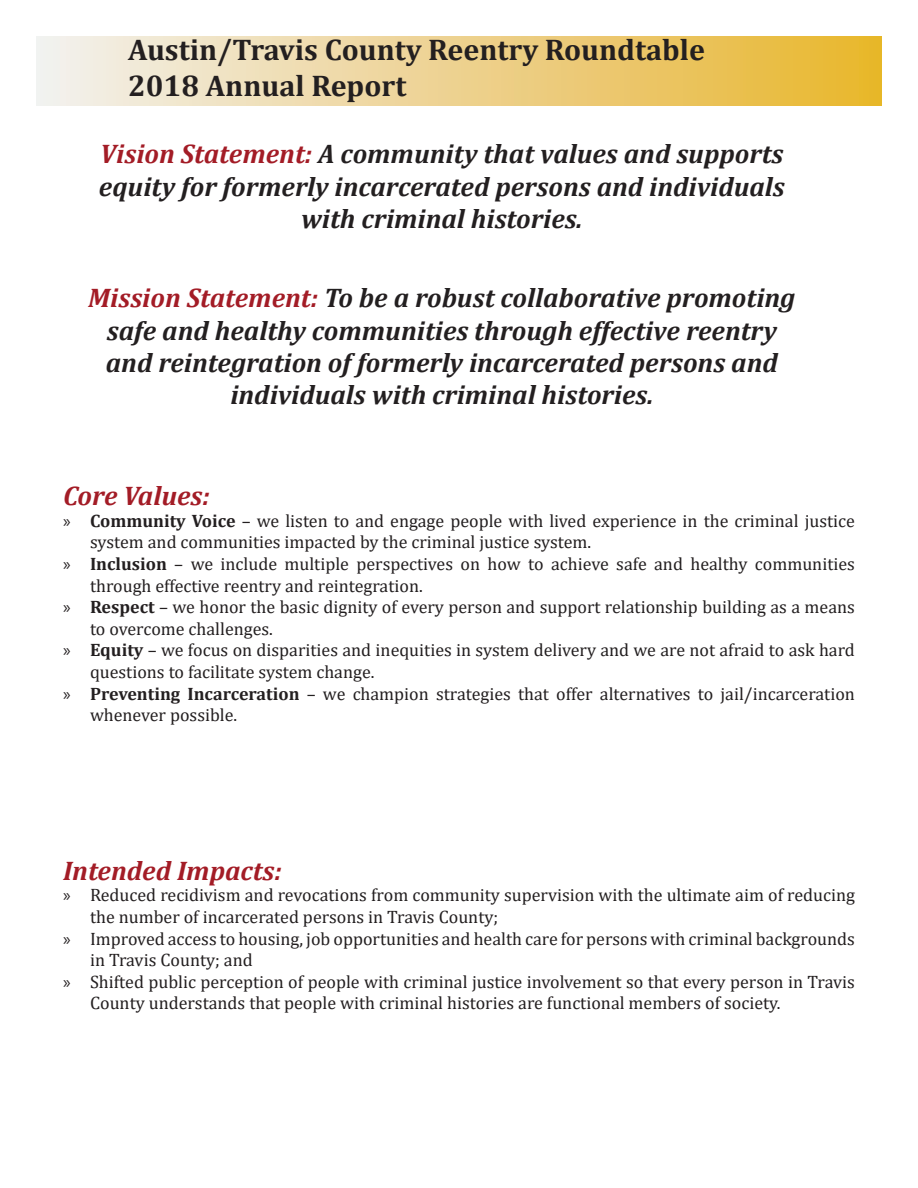
<style>
.page{position:relative;width:918px;height:1188px;background:#fff}
.page>*{position:absolute;margin:0;border:0;box-sizing:border-box;transform-origin:0 0}
.Page_Headings{font:700 30px "Cambria";color:#231f20}
.Sub_2{font:italic 700 27px/32.4px "Cambria";color:#231f20;text-align:center}
.Sub_2-2{font:italic 700 27px "Cambria";color:#a31c26}
.t1{font:18px/21.6px "Cambria";color:#231f20}
.s1{color:#a31c26}
.s2{font-family:"Myriad Pro"}
.s3{font-weight:700}
</style>
<div class="page">
<div style="left:36px;top:36px;width:846px;height:69px;background:linear-gradient(to right,#f2f0f0,#e8b52e)"></div>
<p class="Page_Headings" style="left:128px;top:29px;width:578px">Austin/Travis County Reentry Roundtable</p>
<p class="Page_Headings" style="left:128px;top:65px;width:280px">2018 Annual Report</p>
<p class="Sub_2" style="left:99px;top:137px;width:688px"><span class="s1">Vision Statement:</span> A community that values and supports equity for formerly incarcerated persons and individuals with criminal histories.</p>
<p class="Sub_2" style="left:88px;top:281px;width:709px"><span class="s1">Mission Statement:</span> To be a robust collaborative promoting safe and healthy communities through effective reentry and reintegration of formerly incarcerated persons and individuals with criminal histories.</p>
<p class="Sub_2-2" style="left:63px;top:477px;width:148px">Core Values:</p>
<p class="t1" style="left:90px;top:510px;width:766px;text-indent:-27px"><span class="s2">»</span> <span class="s3">Community Voice</span> – we listen to and engage people with lived experience in the criminal justice system and communities impacted by the criminal justice system.</p>
<p class="t1" style="left:90px;top:553px;width:766px;text-indent:-27px"><span class="s2">»</span> <span class="s3">Inclusion</span> – we include multiple perspectives on how to achieve safe and healthy communities through effective reentry and reintegration.</p>
<p class="t1" style="left:90px;top:596px;width:766px;text-indent:-27px"><span class="s2">»</span> <span class="s3">Respect</span> – we honor the basic dignity of every person and support relationship building as a means to overcome challenges.</p>
<p class="t1" style="left:90px;top:639px;width:766px;text-indent:-27px"><span class="s2">»</span> <span class="s3">Equity</span> – we focus on disparities and inequities in system delivery and we are not afraid to ask hard questions to facilitate system change.</p>
<p class="t1" style="left:90px;top:683px;width:767px;text-indent:-27px"><span class="s2">»</span> <span class="s3">Preventing Incarceration</span> – we champion strategies that offer alternatives to jail/incarceration whenever possible.</p>
<p class="Sub_2-2" style="left:63px;top:852px;width:220px">Intended Impacts:</p>
<p class="t1" style="left:90px;top:884px;width:767px;text-indent:-27px"><span class="s2">»</span> Reduced recidivism and revocations from community supervision with the ultimate aim of reducing the number of incarcerated persons in Travis County;</p>
<p class="t1" style="left:90px;top:928px;width:767px;text-indent:-27px"><span class="s2">»</span> Improved access to housing, job opportunities and health care for persons with criminal backgrounds in Travis County; and</p>
<p class="t1" style="left:90px;top:971px;width:766px;text-indent:-27px"><span class="s2">»</span> Shifted public perception of people with criminal justice involvement so that every person in Travis<br>County understands that people with criminal histories are functional members of society.</p>
</div>
